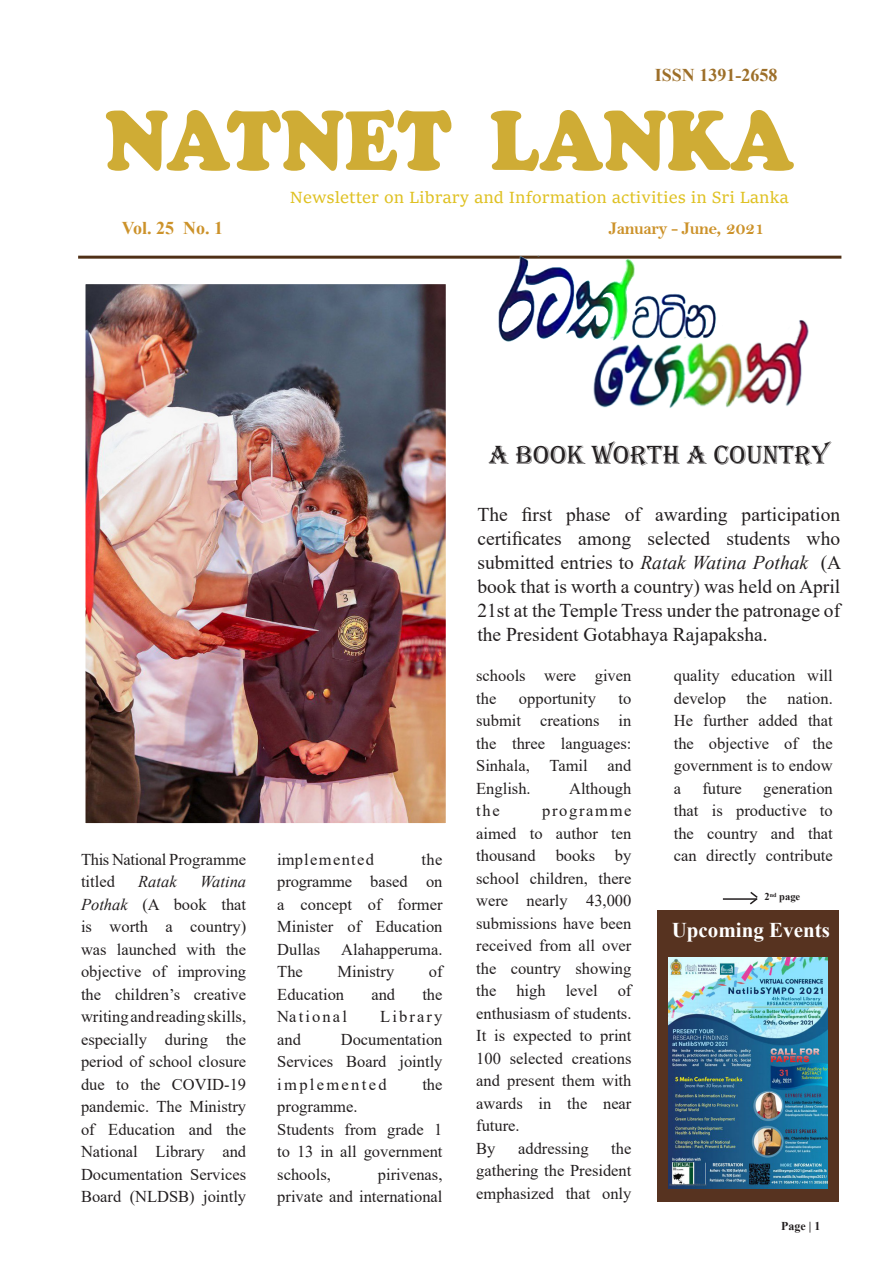
<style>
.page{position:relative;width:893px;height:1263px;background:#fff}
.page>*{position:absolute;margin:0;border:0;box-sizing:border-box;transform-origin:0 0}
.t1{font:900 87.75px "Cooper";color:#cfac35;scale:.88 1}
.t2{font:27px "Algerian";color:#231f20}
.t3{font:700 21px "Times New Roman";color:#fff}
.t4{font:19.5px/24px "Times New Roman";color:#231f20;text-align:justify}
.t5{font:18px "Bell MT Bold";letter-spacing:-.025em;color:#cc922a}
.t6{font:700 18px "Times New Roman";color:#9d6f29}
.t7{font:700 18px "Times New Roman";color:#cc922a}
.t8{font:17.4px "Sitka Text";color:#dfc122}
.t9{font:16.5px/22.5px "Times New Roman";color:#231f20;text-align:justify}
.t10{font:16.5px "Times New Roman";letter-spacing:.13em;color:#231f20}
.t11{font:16.5px "Times New Roman";letter-spacing:.08em;color:#231f20}
.t12{font:italic 16.5px "Times New Roman";color:#231f20}
.t13{font:700 12px "Times New Roman";color:#231f20}
.t14{font:700 10.5px "Times New Roman";color:#231f20}
.s1{font-style:italic}
</style>
<div class="page">
<hr style="left:78px;top:256px;width:763px;height:3px;background:#4f3016">
<img style="left:86px;top:285px;width:359px;height:537px">
<div style="left:76px;top:275px;width:379px;height:557px;border:9px solid #fff"></div>
<hr style="left:723px;top:898px;width:34px;height:2px;background:#231f20">
<svg style="left:748px;top:891px;width:10px;height:14px"></svg>
<img style="left:499px;top:255px;width:223px;height:87px">
<img style="left:586px;top:314px;width:223px;height:94px">
<div style="left:658px;top:910px;width:181px;height:292px;background:#573320"></div>
<img style="left:669px;top:958px;width:159px;height:231px">
<p class="t6" style="left:655px;top:62px;width:124px">ISSN 1391-2658</p>
<p class="t1" style="left:105px;top:89px;width:784px">NATNET LANKA</p>
<p class="t8" style="left:290px;top:184px;width:500px">Newsletter on Library and Information activities in Sri Lanka</p>
<p class="t7" style="left:122px;top:215px;width:103px">Vol. 25 No. 1</p>
<p class="t5" style="left:609px;top:217px;width:157px">January - June, 2021</p>
<p class="t2" style="left:489px;top:440px;width:342px">A BOOK WORTH A COUNTRY</p>
<p class="t9" style="left:81px;top:847px;width:167px">This National Programme titled</p>
<p class="t12" style="left:138px;top:870px;width:40px">Ratak</p>
<p class="t9" style="left:81px;top:870px;width:167px;text-indent:119px"><span class="s1">Watina Pothak</span> (A book that is worth a country) was launched with the objective of improving the children’s creative writing and reading skills, especially during the period of school closure due to the COVID-19 pandemic. The Ministry of Education and the National Library and Documentation Services Board (NLDSB) jointly</p>
<p class="t9" style="left:277px;top:847px;width:167px;text-indent:144px">the programme based on a concept of former Minister of Education Dullas</p>
<p class="t11" style="left:277px;top:848px;width:98px">implemented</p>
<p class="t9" style="left:341px;top:937px;width:103px">Alahapperuma.</p>
<p class="t9" style="left:277px;top:960px;width:27px">The</p>
<p class="t9" style="left:337px;top:960px;width:58px">Ministry</p>
<p class="t9" style="left:429px;top:960px;width:15px">of</p>
<p class="t9" style="left:277px;top:982px;width:68px">Education</p>
<p class="t9" style="left:371px;top:982px;width:25px">and</p>
<p class="t9" style="left:422px;top:982px;width:22px">the</p>
<p class="t10" style="left:277px;top:1005px;width:71px">National</p>
<p class="t10" style="left:380px;top:1005px;width:64px">Library</p>
<p class="t9" style="left:277px;top:1027px;width:25px">and</p>
<p class="t9" style="left:277px;top:1027px;width:167px;text-indent:63px">Documentation Services Board jointly implemented</p>
<p class="t9" style="left:422px;top:1072px;width:22px">the</p>
<p class="t9" style="left:277px;top:1095px;width:82px">programme.</p>
<p class="t9" style="left:277px;top:1117px;width:167px">Students from grade 1 to 13 in all government schools,</p>
<p class="t9" style="left:277px;top:1162px;width:167px;text-align:right">pirivenas,<br>private and international</p>
<p class="t4" style="left:477px;top:501px;width:365px">The first phase of awarding participation certificates among selected students who submitted entries to <span class="s1">Ratak Watina Pothak</span> (A book that is worth a country) was held on April 21st at the Temple Tress under the patronage of the President Gotabhaya Rajapaksha.</p>
<p class="t9" style="left:476px;top:664px;width:157px">schools were given the</p>
<p class="t9" style="left:519px;top:686px;width:79px">opportunity</p>
<p class="t9" style="left:476px;top:686px;width:157px;text-indent:142px">to submit creations in the three languages:<br>Sinhala, Tamil and English.</p>
<p class="t9" style="left:569px;top:776px;width:64px">Although</p>
<p class="t9" style="left:476px;top:799px;width:25px">the</p>
<p class="t9" style="left:476px;top:799px;width:157px;text-indent:66px">programme aimed to author ten thousand books by school children, there were nearly 43,000 submissions have been received from all over the country showing the high level of enthusiasm of students.<br>It is expected to print 100 selected creations and present them with awards in the near future.</p>
<p class="t9" style="left:476px;top:1136px;width:21px">By</p>
<p class="t9" style="left:518px;top:1136px;width:72px">addressing</p>
<p class="t9" style="left:476px;top:1136px;width:157px;text-indent:135px">the gathering the President emphasized that only</p>
<p class="t9" style="left:674px;top:664px;width:161px">quality education will develop the nation.<br>He further added that the objective of the government is to endow a</p>
<p class="t9" style="left:674px;top:776px;width:161px;text-indent:89px">generation that is productive to the country and that can directly contribute</p>
<p class="t14" style="left:765px;top:889px;width:37px">2<sup>nd</sup> page</p>
<p class="t9" style="left:702px;top:776px;width:41px">future</p>
<p class="t3" style="left:672px;top:915px;width:160px">Upcoming Events</p>
<p class="t13" style="left:781px;top:1217px;width:41px">Page | 1</p>
</div>
